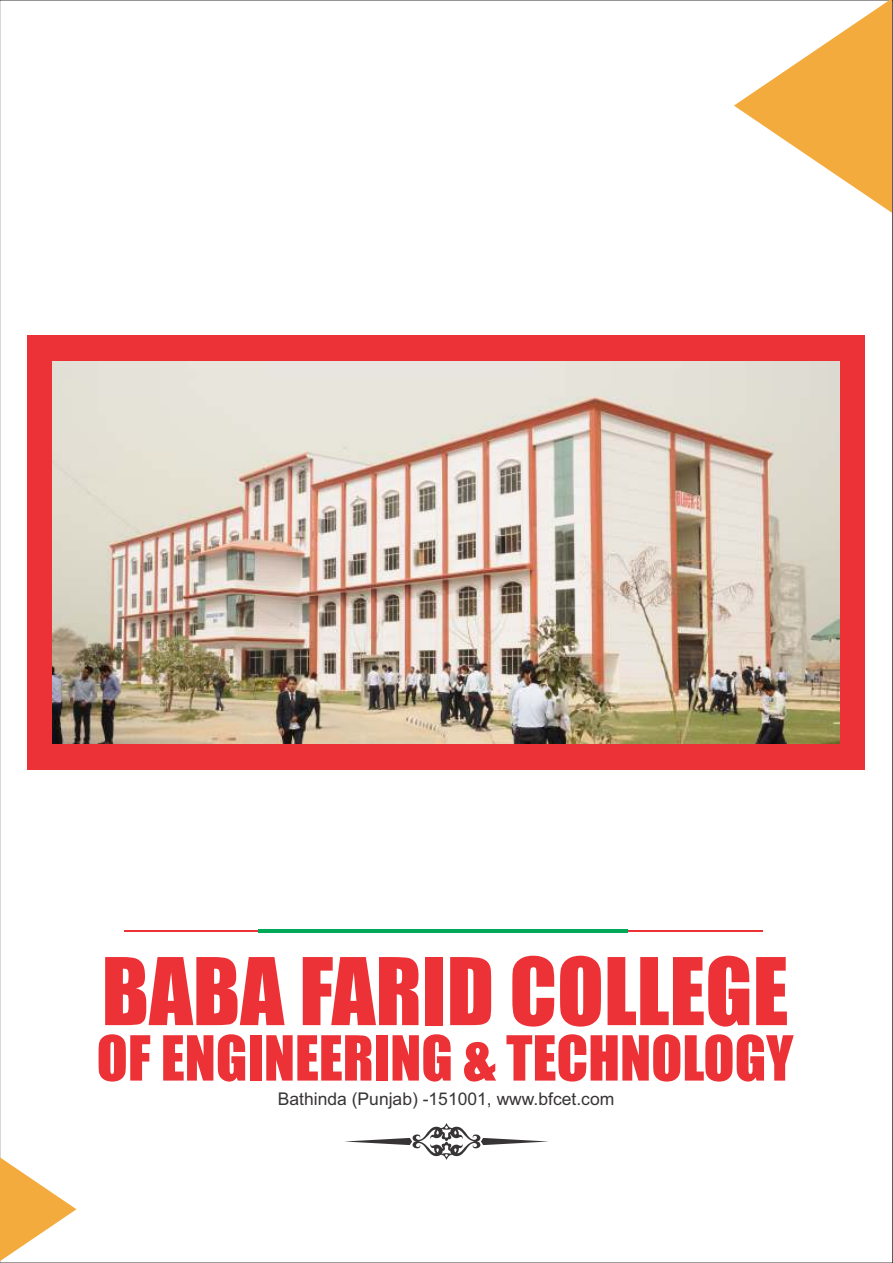
<style>
.page{position:relative;width:893px;height:1263px;background:#fff}
.page>*{position:absolute;margin:0;border:0;box-sizing:border-box;transform-origin:0 0}
.t1{font:86.1px "Impact";color:#ed3237}
.t2{font:57.3px "Impact";color:#ed3237}
.t3{font:17.55px "Arial";color:#373435}
</style>
<div class="page">
<svg style="left:734px;top:0;width:158px;height:213px"></svg>
<svg style="left:0;top:1156px;width:76px;height:106px"></svg>
<svg style="left:345px;top:1123px;width:203px;height:37px"></svg>
<hr style="left:124px;top:930px;width:639px;height:2px;background:#ed3237">
<hr style="left:259px;top:929px;width:369px;height:4px;background:#00a859">
<div style="left:27px;top:335px;width:838px;height:435px;background:#ed3237"></div>
<img style="left:53px;top:361px;width:787px;height:382px">
<h1 class="t1" style="left:102px;top:957px;width:688px">BABA FARID COLLEGE</h1>
<h2 class="t2" style="left:97px;top:1035px;width:698px">OF ENGINEERING &amp; TECHNOLOGY</h2>
<p class="t3" style="left:278px;top:1092px;width:338px">Bathinda (Punjab) -151001, www.bfcet.com</p>
</div>
